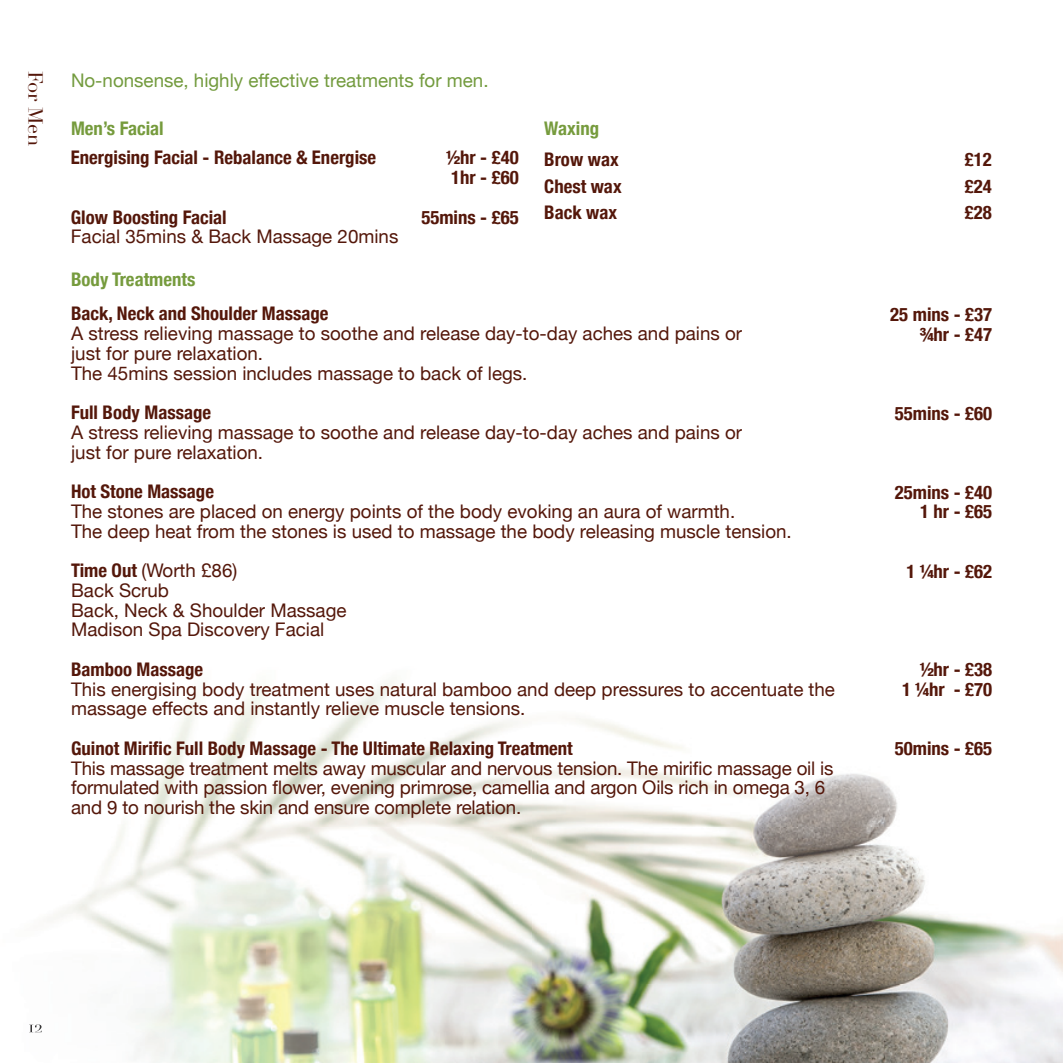
<style>
.page{position:relative;width:1063px;height:1063px;background:#fff}
.page>*{position:absolute;margin:0;border:0;box-sizing:border-box;transform-origin:0 0}
.t1{font:20px "Didot";color:#54170a}
.t2{font:18.75px/19.8px "Helvetica Neue";color:#54170a}
.t3{font:700 condensed 18.75px/26.8px "Helvetica Neue";color:#54170a;text-align:right}
.t4{font:18.75px "Helvetica Neue";color:#739b3e}
.t5{font:700 condensed 18.75px "Helvetica Neue";color:#769b3d}
.s1{font-weight:700;font-stretch:condensed}
</style>
<div class="page">
<img style="left:29px;top:680px;width:1034px;height:383px">
<svg style="left:29px;top:1024px;width:13px;height:8px"></svg>
<p class="t1" style="left:47px;top:71px;width:77px;rotate:90deg">For Men</p>
<p class="t4" style="left:71px;top:67px;width:419px">No-nonsense, highly effective treatments for men.</p>
<p class="t5" style="left:71px;top:113px;width:94px">Men’s Facial</p>
<p class="t3" style="left:71px;top:143px;width:307px">Energising Facial - Rebalance &amp; Energise</p>
<p class="t3" style="left:71px;top:202px;width:157px">Glow Boosting Facial</p>
<p class="t2" style="left:71px;top:228px;width:329px">Facial 35mins &amp; Back Massage 20mins</p>
<p class="t5" style="left:71px;top:264px;width:126px">Body Treatments</p>
<p class="t3" style="left:447px;top:147px;width:74px;line-height:19.8px;text-align:left">½hr - £40<br>1hr - £60</p>
<p class="t3" style="left:421px;top:202px;width:99px">55mins - £65</p>
<p class="t5" style="left:544px;top:113px;width:56px">Waxing</p>
<p class="t3" style="left:544px;top:144px;width:79px;text-align:left">Brow wax<br>Chest wax<br>Back wax</p>
<p class="t3" style="left:965px;top:144px;width:29px;text-align:justify">£12 £24 £28</p>
<p class="t3" style="left:71px;top:299px;width:259px">Back, Neck and Shoulder Massage</p>
<p class="t2" style="left:71px;top:325px;width:672px">A stress relieving massage to soothe and release day-to-day aches and pains or just for pure relaxation.<br>The 45mins session includes massage to back of legs.</p>
<p class="t3" style="left:71px;top:398px;width:141px">Full Body Massage</p>
<p class="t2" style="left:71px;top:423px;width:672px">A stress relieving massage to soothe and release day-to-day aches and pains or just for pure relaxation.</p>
<p class="t3" style="left:71px;top:477px;width:144px">Hot Stone Massage</p>
<p class="t2" style="left:71px;top:502px;width:722px">The stones are placed on energy points of the body evoking an aura of warmth.<br>The deep heat from the stones is used to massage the body releasing muscle tension.</p>
<p class="t2" style="left:71px;top:562px;width:277px"><span class="s1">Time Out</span> (Worth £86)<br>Back Scrub<br>Back, Neck &amp; Shoulder Massage<br>Madison Spa Discovery Facial</p>
<p class="t3" style="left:71px;top:654px;width:134px">Bamboo Massage</p>
<p class="t2" style="left:71px;top:680px;width:765px">This energising body treatment uses natural bamboo and deep pressures to accentuate the massage effects and instantly relieve muscle tensions.</p>
<p class="t3" style="left:71px;top:733px;width:503px">Guinot Mirific Full Body Massage - The Ultimate Relaxing Treatment</p>
<p class="t2" style="left:71px;top:759px;width:764px">This massage treatment melts away muscular and nervous tension. The mirific massage oil is formulated with passion flower, evening primrose, camellia and argon Oils rich in omega 3, 6 and 9 to nourish the skin and ensure complete relation.</p>
<p class="t3" style="left:890px;top:303px;width:103px;line-height:19.8px">25 mins - £37 ¾hr - £47</p>
<p class="t3" style="left:895px;top:398px;width:99px">55mins - £60</p>
<p class="t3" style="left:895px;top:481px;width:99px;line-height:19.8px">25mins - £40<br>1 hr - £65</p>
<p class="t3" style="left:907px;top:556px;width:87px">1 ¼hr - £62</p>
<p class="t3" style="left:902px;top:658px;width:92px;line-height:19.8px">½hr - £38<br>1 ¼hr - £70</p>
<p class="t3" style="left:895px;top:734px;width:99px">50mins - £65</p>
</div>
